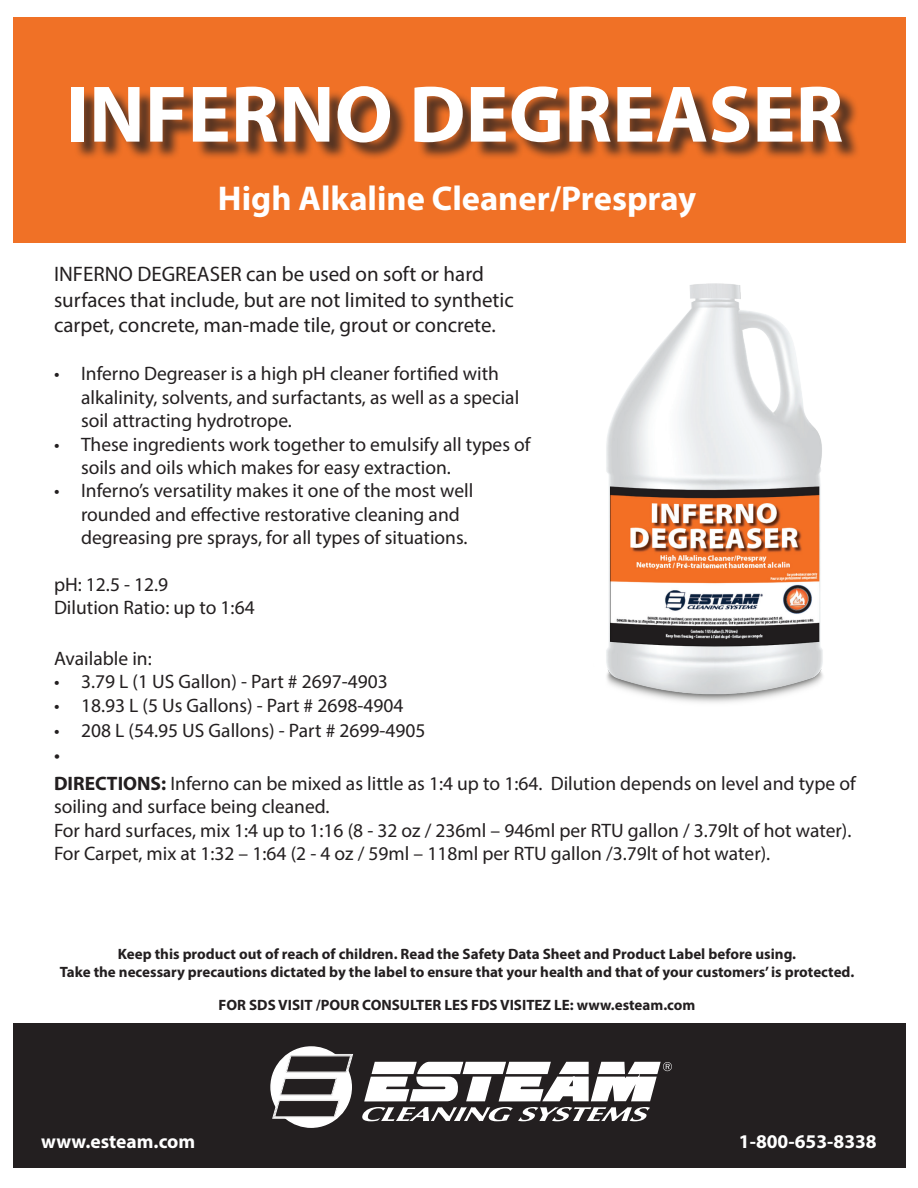
<style>
.page{position:relative;width:918px;height:1188px;background:#fff}
.page>*{position:absolute;margin:0;border:0;box-sizing:border-box;transform-origin:0 0}
.t1{font:700 81px "Myriad Pro";color:#fff}
.t2{font:700 34.5px "Myriad Pro";color:#fff}
.t3{font:21px/25.2px "Myriad Pro";color:#231f20}
.t4{font:19.5px/23.4px "Myriad Pro";color:#231f20}
.t5{font:700 19.5px "Myriad Pro";color:#fff}
.t6{font:700 15px/18px "Myriad Pro";color:#231f20;text-align:center}
.s1{font-weight:700}
</style>
<div class="page">
<div style="left:14px;top:1024px;width:892px;height:144px;background:#231f20"></div>
<div style="left:14px;top:17px;width:892px;height:226px;background:#f07126"></div>
<svg style="left:362px;top:1061px;width:310px;height:60px"></svg>
<svg style="left:270px;top:1046px;width:83px;height:82px"></svg>
<div style="left:74px;top:89px;width:786px;height:72px;background:#231f20;opacity:.75"></div>
<img style="left:606px;top:283px;width:217px;height:420px">
<h1 class="t1" style="left:66px;top:62px;width:779px">INFERNO DEGREASER</h1>
<h2 class="t2" style="left:218px;top:176px;width:480px">High Alkaline Cleaner/Prespray</h2>
<p class="t3" style="left:54px;top:261px;width:461px">INFERNO DEGREASER can be used on soft or hard surfaces that include, but are not limited to synthetic carpet, concrete, man-made tile, grout or concrete.</p>
<p class="t4" style="left:81px;top:362px;width:440px;text-indent:-27px">• Inferno Degreaser is a high pH cleaner fortified with alkalinity, solvents, and surfactants, as well as a special soil attracting hydrotrope.</p>
<p class="t4" style="left:81px;top:432px;width:451px;text-indent:-27px">• These ingredients work together to emulsify all types of soils and oils which makes for easy extraction.</p>
<p class="t4" style="left:81px;top:479px;width:394px;text-indent:-27px">• Inferno’s versatility makes it one of the most well rounded and effective restorative cleaning and degreasing pre sprays, for all types of situations.</p>
<p class="t4" style="left:54px;top:572px;width:202px">pH: 12.5 - 12.9<br>Dilution Ratio: up to 1:64</p>
<p class="t4" style="left:54px;top:646px;width:99px">Available in:</p>
<p class="t4" style="left:54px;top:670px;width:335px">• 3.79 L (1 US Gallon) - Part # 2697-4903</p>
<p class="t4" style="left:54px;top:693px;width:351px">• 18.93 L (5 Us Gallons) - Part # 2698-4904</p>
<p class="t4" style="left:54px;top:718px;width:373px">• 208 L (54.95 US Gallons) - Part # 2699-4905</p>
<p class="t3" style="left:54px;top:742px;width:7px">•</p>
<p class="t4" style="left:54px;top:772px;width:803px"><span class="s1">DIRECTIONS:</span> Inferno can be mixed as little as 1:4 up to 1:64. Dilution depends on level and type of soiling and surface being cleaned.<br>For hard surfaces, mix 1:4 up to 1:16 (8 - 32 oz / 236ml – 946ml per RTU gallon / 3.79lt of hot water).<br>For Carpet, mix at 1:32 – 1:64 (2 - 4 oz / 59ml – 118ml per RTU gallon /3.79lt of hot water).</p>
<p class="t6" style="left:60px;top:945px;width:796px">Keep this product out of reach of children. Read the Safety Data Sheet and Product Label before using.<br>Take the necessary precautions dictated by the label to ensure that your health and that of your customers’ is protected.</p>
<p class="t6" style="left:219px;top:996px;width:478px">FOR SDS VISIT /POUR CONSULTER LES FDS VISITEZ LE: www.esteam.com</p>
<p class="t5" style="left:41px;top:1129px;width:156px">www.esteam.com</p>
<p class="t5" style="left:739px;top:1129px;width:139px">1-800-653-8338</p>
</div>
